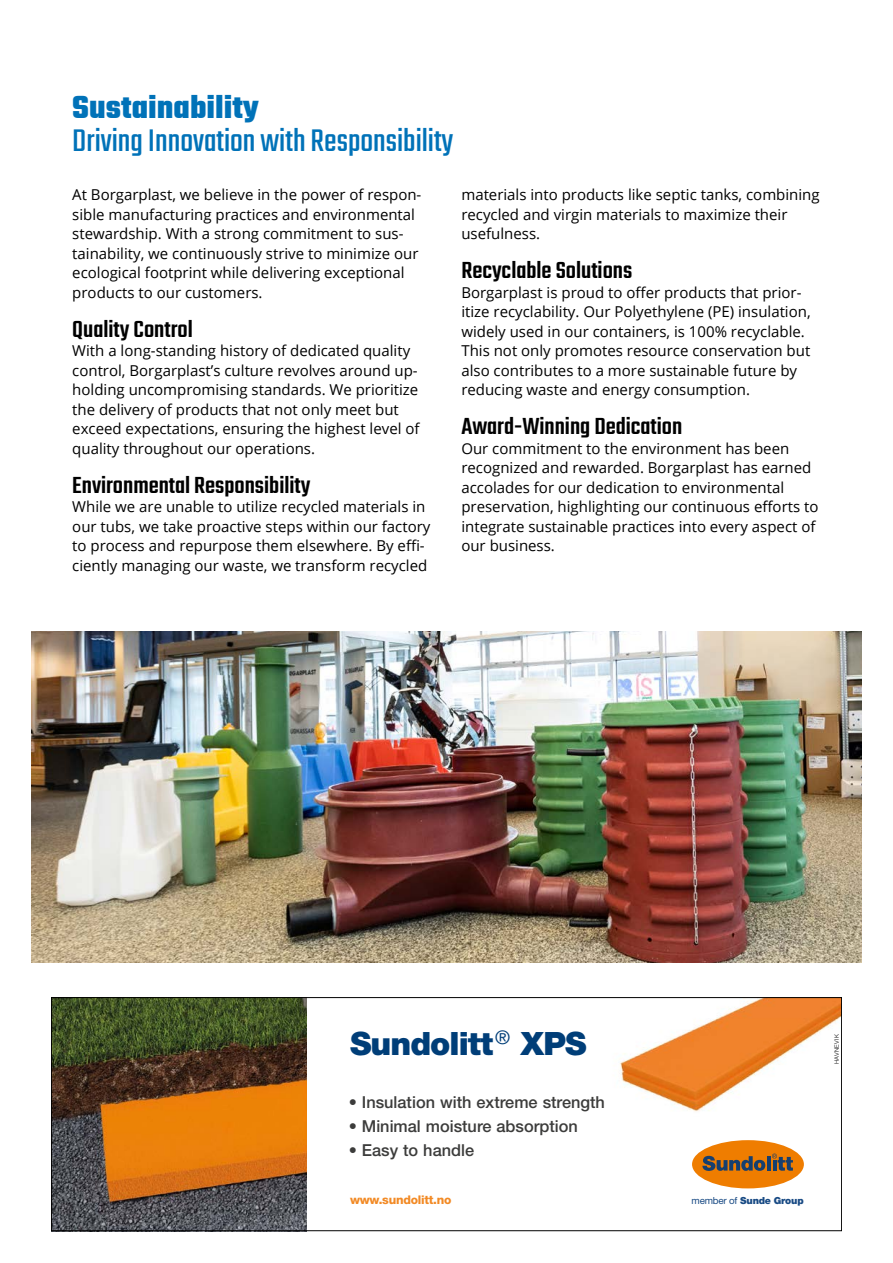
<style>
.page{position:relative;width:893px;height:1263px;background:#fff}
.page>*{position:absolute;margin:0;border:0;box-sizing:border-box;transform-origin:0 0}
.t1{font:34.5px "Teko";color:#0072b8}
.t2{font:700 34.5px "Teko";color:#0072b8}
.t3{font:900 32.25px "Helvetica Neue";letter-spacing:-.03em;color:#003e78}
.t4{font:500 25.5px "Teko";color:#000}
.t5{font:500 16.5px "Helvetica Neue";color:#3c3c3b}
.t6{font:15px/19.5px "Open Sans";color:#000}
.t7{font:800 12px "Helvetica Neue";letter-spacing:-.02em;color:#f28a25}
.t8{font:900 9.75px "Helvetica Neue";letter-spacing:-.02em;color:#184a84}
.t9{font:300 6px "Helvetica Neue";letter-spacing:.05em;color:#000}
.s1{font-weight:400}
</style>
<div class="page">
<img style="left:32px;top:631px;width:829px;height:332px">
<img style="left:53px;top:999px;width:253px;height:230px">
<img style="left:620px;top:999px;width:220px;height:113px">
<div style="left:692px;top:1140px;width:112px;height:48px;background:#ef7d00;border-radius:50%"></div>
<svg style="left:702px;top:1156px;width:63px;height:15px"></svg>
<hr style="left:767px;top:1156px;width:4px;height:14px;background:#163f6f">
<svg style="left:772px;top:1153px;width:21px;height:18px"></svg>
<div style="left:51px;top:997px;width:791px;height:234px;border:1px solid #000"></div>
<h1 class="t2" style="left:72px;top:85px;width:188px">Sustainability</h1>
<h1 class="t1" style="left:72px;top:121px;width:383px">Driving Innovation with Responsibility</h1>
<p class="t6" style="left:72px;top:185px;width:351px">At Borgarplast, we believe in the power of respon&shy;sible manufacturing practices and environmental stewardship. With a strong commitment to sus&shy;tainability, we continuously strive to minimize our ecological footprint while delivering exceptional products to our customers.</p>
<h3 class="t4" style="left:72px;top:314px;width:122px">Quality Control</h3>
<p class="t6" style="left:72px;top:341px;width:349px">With a long-standing history of dedicated quality control, Borgarplast’s culture revolves around up&shy;holding uncompromising standards. We prioritize the delivery of products that not only meet but exceed expectations, ensuring the highest level of quality throughout our operations.</p>
<h3 class="t4" style="left:72px;top:470px;width:240px">Environmental Responsibility</h3>
<p class="t6" style="left:72px;top:497px;width:360px">While we are unable to utilize recycled materials in our tubs, we take proactive steps within our factory to process and repurpose them elsewhere. By effi&shy;ciently managing our waste, we transform recycled</p>
<p class="t6" style="left:461px;top:185px;width:360px">materials into products like septic tanks, combining recycled and virgin materials to maximize their usefulness.</p>
<h3 class="t4" style="left:461px;top:256px;width:172px">Recyclable Solutions</h3>
<p class="t6" style="left:461px;top:282px;width:351px">Borgarplast is proud to offer products that prior&shy;itize recyclability. Our Polyethylene (PE) insulation, widely used in our containers, is 100% recyclable.<br>This not only promotes resource conservation but also contributes to a more sustainable future by reducing waste and energy consumption.</p>
<h3 class="t4" style="left:461px;top:412px;width:222px">Award-Winning Dedication</h3>
<p class="t6" style="left:461px;top:438px;width:359px">Our commitment to the environment has been recognized and rewarded. Borgarplast has earned accolades for our dedication to environmental preservation, highlighting our continuous efforts to integrate sustainable practices into every aspect of our business.</p>
<h2 class="t3" style="left:350px;top:1024px;width:238px">Sundolitt<sup>®</sup> XPS</h2>
<p class="t5" style="left:349px;top:1092px;width:258px">• Insulation with extreme strength</p>
<p class="t5" style="left:349px;top:1116px;width:231px">• Minimal moisture absorption</p>
<p class="t5" style="left:349px;top:1140px;width:127px">• Easy to handle</p>
<p class="t7" style="left:350px;top:1193px;width:103px">www.sundolitt.no</p>
<p class="t8" style="left:692px;top:1194px;width:114px"><span class="s1">member of</span> Sunde Group</p>
<p class="t9" style="left:833px;top:1064px;width:32px;rotate:-90deg">HAVNEVIK</p>
</div>
